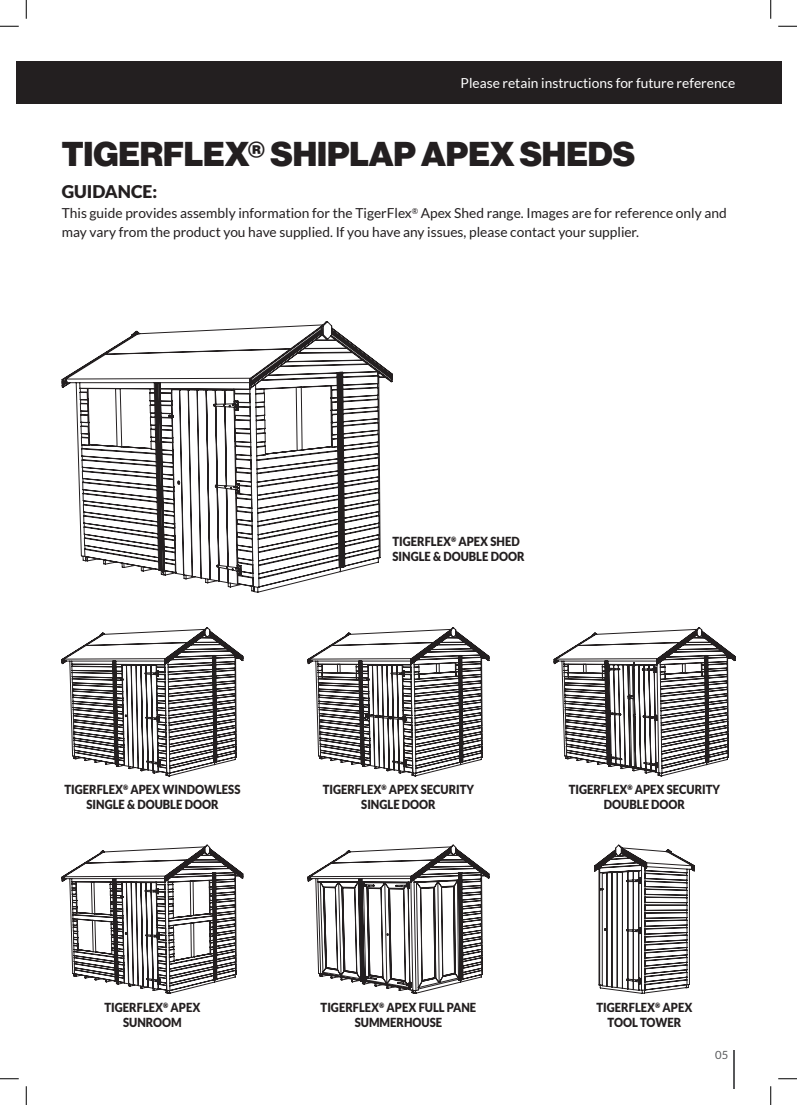
<style>
.page{position:relative;width:797px;height:1105px;background:#fff}
.page>*{position:absolute;margin:0;border:0;box-sizing:border-box;transform-origin:0 0}
.t1{font:33.75px "N Haas Grotesk DS Pro 95 Blk";color:#231f20}
.t2{font:900 17.5px "Lato";color:#231f20}
.t3{font:13.75px/18.8px "Lato";color:#231f20}
.t4{font:13.75px "Lato";color:#fff}
.t5{font:900 12.5px/15px "Lato";color:#231f20;text-align:center;scale:.9 1}
.t6{font:11.25px "Lato";color:#57585a}
</style>
<div class="page">
<div style="left:16px;top:62px;width:765px;height:42px;background:#231f20"></div>
<hr style="left:733px;top:1050px;width:2px;height:39px;background:#57585a">
<svg style="left:594px;top:844px;width:101px;height:150px"></svg>
<svg style="left:61px;top:321px;width:332px;height:272px"></svg>
<svg style="left:61px;top:627px;width:183px;height:150px"></svg>
<svg style="left:307px;top:627px;width:183px;height:150px"></svg>
<svg style="left:553px;top:627px;width:182px;height:150px"></svg>
<svg style="left:61px;top:844px;width:183px;height:150px"></svg>
<svg style="left:307px;top:844px;width:183px;height:150px"></svg>
<svg style="left:0;top:25px;width:19px;height:2px"></svg>
<svg style="left:778px;top:25px;width:19px;height:2px"></svg>
<svg style="left:0;top:1078px;width:19px;height:1px"></svg>
<svg style="left:778px;top:1078px;width:19px;height:1px"></svg>
<svg style="left:25px;top:0;width:2px;height:19px"></svg>
<svg style="left:25px;top:1086px;width:2px;height:19px"></svg>
<svg style="left:770px;top:0;width:1px;height:19px"></svg>
<svg style="left:770px;top:1086px;width:1px;height:19px"></svg>
<p class="t4" style="left:460px;top:76px;width:276px">Please retain instructions for future reference</p>
<h1 class="t1" style="left:62px;top:134px;width:575px">TIGERFLEX® SHIPLAP APEX SHEDS</h1>
<h2 class="t2" style="left:62px;top:181px;width:97px">GUIDANCE:</h2>
<p class="t3" style="left:62px;top:204px;width:666px">This guide provides assembly information for the TigerFlex<sup>®</sup> Apex Shed range. Images are for reference only and may vary from the product you have supplied. If you have any issues, please contact your supplier.</p>
<p class="t5" style="left:392px;top:534px;width:148px;text-align:left">TIGERFLEX<sup>®</sup> APEX SHED<br>SINGLE &amp; DOUBLE DOOR</p>
<p class="t5" style="left:64px;top:782px;width:197px">TIGERFLEX<sup>®</sup> APEX WINDOWLESS<br>SINGLE &amp; DOUBLE DOOR</p>
<p class="t5" style="left:323px;top:782px;width:170px">TIGERFLEX<sup>®</sup> APEX SECURITY<br>SINGLE DOOR</p>
<p class="t5" style="left:568px;top:782px;width:170px">TIGERFLEX<sup>®</sup> APEX SECURITY<br>DOUBLE DOOR</p>
<p class="t5" style="left:105px;top:999px;width:108px">TIGERFLEX<sup>®</sup> APEX<br>SUNROOM</p>
<p class="t5" style="left:320px;top:999px;width:174px">TIGERFLEX<sup>®</sup> APEX FULL PANE<br>SUMMERHOUSE</p>
<p class="t5" style="left:596px;top:999px;width:108px">TIGERFLEX<sup>®</sup> APEX<br>TOOL TOWER</p>
<p class="t6" style="left:715px;top:1049px;width:15px">05</p>
</div>
